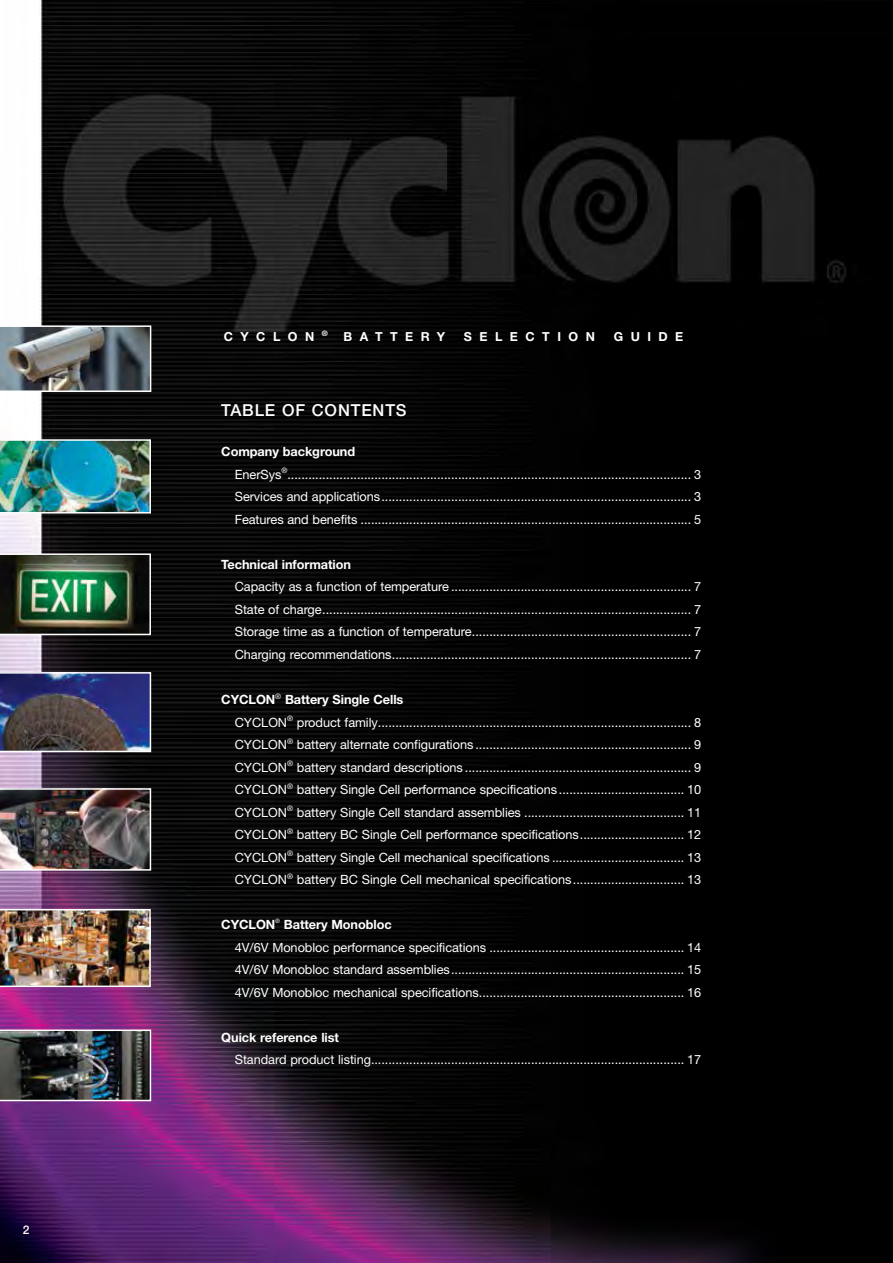
<style>
.page{position:relative;width:893px;height:1263px;background:#fff}
.page>*{position:absolute;margin:0;border:0;box-sizing:border-box;transform-origin:0 0}
.t1{font:500 16.5px "Helvetica Neue";letter-spacing:.05em;color:#fff}
.t2{font:12.75px/22.5px "Helvetica Neue";letter-spacing:-.005em;color:#fff}
.t3{font:700 12.75px "Helvetica Neue";letter-spacing:-.005em;color:#fff}
.t4{font:700 12.45px "Helvetica Neue";letter-spacing:.6em;color:#fff}
.t5{font:500 12px "Helvetica Neue";color:#fff}
.t6{font:6px "Helvetica Neue";color:#fff}
.s1{font-weight:700}
</style>
<div class="page">
<img style="left:0;top:0;width:893px;height:1263px">
<img style="left:0;top:1029px;width:151px;height:72px">
<img style="left:0;top:909px;width:151px;height:78px">
<img style="left:0;top:788px;width:151px;height:83px">
<img style="left:0;top:672px;width:151px;height:80px">
<img style="left:0;top:325px;width:151px;height:67px">
<img style="left:0;top:553px;width:151px;height:82px">
<img style="left:0;top:439px;width:151px;height:74px">
<p class="t5" style="left:23px;top:1223px;width:8px">2</p>
<p class="t4" style="left:224px;top:329px;width:106px">CYCLON <sup>®</sup></p>
<p class="t4" style="left:344px;top:329px;width:31px">B atte</p>
<p class="t4" style="left:421px;top:329px;width:24px">r y</p>
<p class="t4" style="left:464px;top:329px;width:31px">S elect</p>
<p class="t4" style="left:557px;top:329px;width:25px">i on</p>
<p class="t4" style="left:614px;top:329px;width:70px">Guide</p>
<p class="t1" style="left:221px;top:400px;width:187px">TABLE OF CONTENTS</p>
<p class="t2" style="left:235px;top:440px;width:468px;text-indent:-13px"><span class="s1">Company background </span>EnerSys<sup>®</sup>.................................................................................................................... 3<br>Services and applications......................................................................................... 3<br>Features and benefits ............................................................................................... 5</p>
<p class="t3" style="left:221px;top:556px;width:131px">Technical information</p>
<p class="t2" style="left:235px;top:575px;width:468px;text-align:justify">Capacity as a function of temperature ..................................................................... 7<br>State of charge.......................................................................................................... 7<br>Storage time as a function of temperature............................................................... 7<br>Charging recommendations...................................................................................... 7</p>
<p class="t2" style="left:235px;top:688px;width:468px;text-indent:-14px"><span class="s1">CYCLON</span><sup>®</sup> <span class="s1">Battery Single Cells<br></span>CYCLON<sup>®</sup> product family.......................................................................................... 8<br>CYCLON<sup>®</sup> battery alternate configurations .............................................................. 9<br>CYCLON<sup>®</sup> battery standard descriptions ................................................................. 9<br>CYCLON<sup>®</sup> battery Single Cell performance specifications .................................... 10<br>CYCLON<sup>®</sup> battery Single Cell standard assemblies .............................................. 11<br>CYCLON<sup>®</sup> battery BC Single Cell performance specifications.............................. 12<br>CYCLON<sup>®</sup> battery Single Cell mechanical specifications ...................................... 13<br>CYCLON<sup>®</sup> battery BC Single Cell mechanical specifications................................ 13</p>
<p class="t3" style="left:221px;top:917px;width:56px">CYCLON</p>
<p class="t6" style="left:275px;top:917px;width:6px">®</p>
<p class="t3" style="left:284px;top:917px;width:110px">Battery Monobloc</p>
<p class="t2" style="left:235px;top:936px;width:468px;text-align:justify">4V/6V Monobloc performance specifications ........................................................ 14<br>4V/6V Monobloc standard assemblies................................................................... 15<br>4V/6V Monobloc mechanical specifications........................................................... 16</p>
<p class="t3" style="left:221px;top:1029px;width:119px">Quick reference list</p>
<p class="t2" style="left:235px;top:1048px;width:468px">Standard product listing.......................................................................................... 17</p>
</div>
